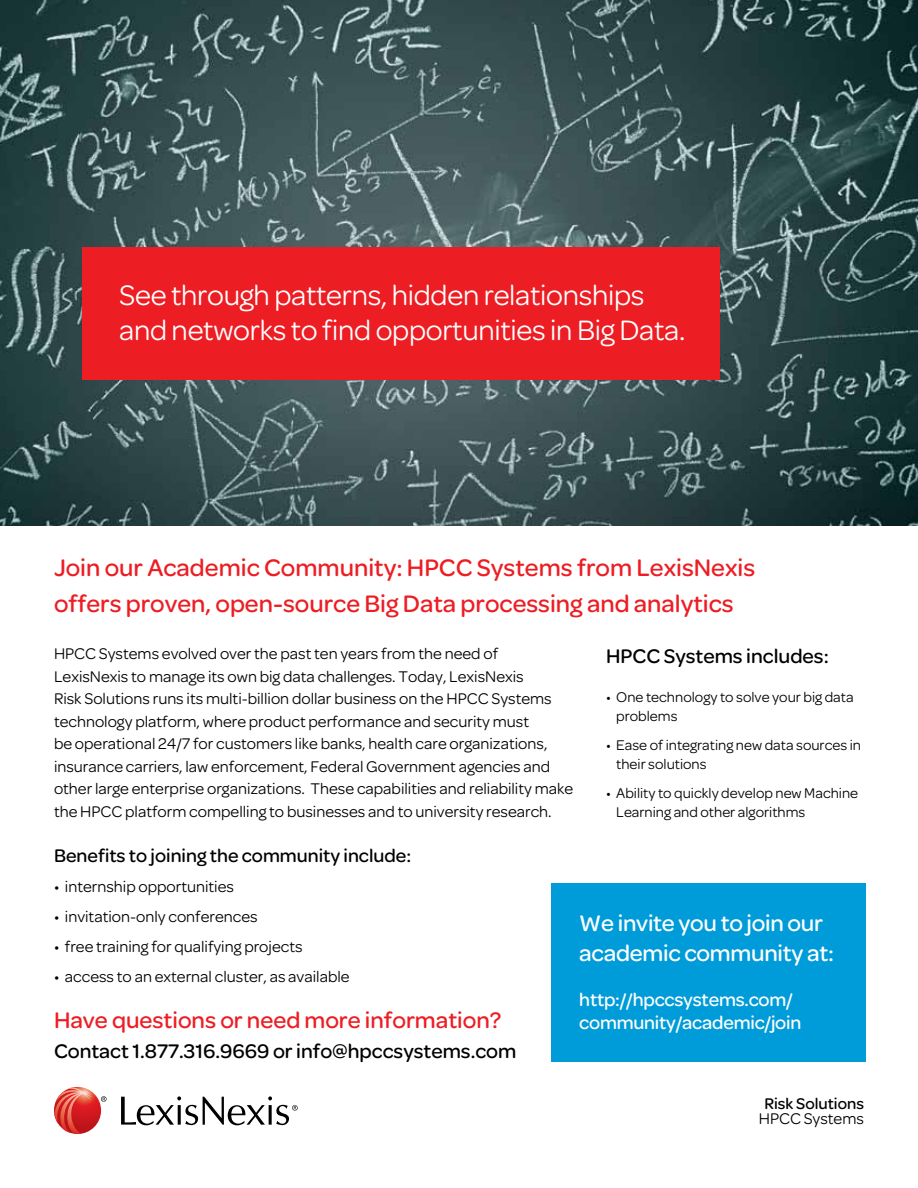
<style>
.page{position:relative;width:918px;height:1188px;background:#fff}
.page>*{position:absolute;margin:0;border:0;box-sizing:border-box;transform-origin:0 0}
.t1{font:30px/35.2px "Omnes";letter-spacing:-.01em;color:#fff}
.t2{font:500 25.5px/36px "Omnes";color:#ed1d24}
.t3{font:500 24px/30px "Omnes";letter-spacing:-.01em;color:#fff}
.t4{font:500 24px "Omnes";color:#ed1d24}
.t5{font:500 21px "Omnes";color:#000}
.t6{font:500 19.5px/22.5px "Omnes";letter-spacing:-.01em;color:#fff}
.t7{font:500 19.5px "Omnes";color:#000}
.t8{font:16.5px/22.5px "Omnes";color:#000}
.t9{font:500 16.5px "Omnes";color:#000}
.t10{font:15px/19.5px "Omnes";color:#000}
</style>
<div class="page">
<svg style="left:101px;top:1096px;width:6px;height:6px"></svg>
<svg style="left:121px;top:1096px;width:177px;height:29px"></svg>
<svg style="left:54px;top:1087px;width:47px;height:47px"></svg>
<svg style="left:54px;top:1087px;width:38px;height:47px;background:#df5e58"></svg>
<div style="left:551px;top:883px;width:314px;height:179px;background:#009cd9"></div>
<img style="left:0;top:0;width:918px;height:526px">
<div style="left:82px;top:247px;width:638px;height:132px;background:#ed1d24"></div>
<h1 class="t1" style="left:119px;top:277px;width:568px">See through patterns, hidden relationships and networks to find opportunities in Big Data.</h1>
<h2 class="t2" style="left:54px;top:550px;width:703px">Join our Academic Community: HPCC Systems from LexisNexis offers proven, open-source Big Data processing and analytics</h2>
<p class="t8" style="left:54px;top:643px;width:521px">HPCC Systems evolved over the past ten years from the need of LexisNexis to manage its own big data challenges. Today, LexisNexis<br>Risk Solutions runs its multi-billion dollar business on the HPCC Systems technology platform, where product performance and security must<br>be operational 24/7 for customers like banks, health care organizations, insurance carriers, law enforcement, Federal Government agencies and other large enterprise organizations. These capabilities and reliability make the HPCC platform compelling to businesses and to university research.</p>
<p class="t7" style="left:54px;top:844px;width:359px">Benefits to joining the community include:</p>
<p class="t8" style="left:54px;top:875px;width:182px">• internship opportunities</p>
<p class="t8" style="left:54px;top:905px;width:205px">• invitation-only conferences</p>
<p class="t8" style="left:54px;top:935px;width:250px">• free training for qualifying projects</p>
<p class="t8" style="left:54px;top:965px;width:297px">• access to an external cluster, as available</p>
<h3 class="t4" style="left:54px;top:1007px;width:449px">Have questions or need more information?</h3>
<p class="t5" style="left:54px;top:1039px;width:464px">Contact 1.877.316.9669 or info@hpccsystems.com</p>
<p class="t5" style="left:606px;top:644px;width:224px">HPCC Systems includes:</p>
<p class="t10" style="left:616px;top:687px;width:239px;text-indent:-10px">• One technology to solve your big data problems</p>
<p class="t10" style="left:616px;top:735px;width:246px;text-indent:-10px">• Ease of integrating new data sources in their solutions</p>
<p class="t10" style="left:616px;top:783px;width:244px;text-indent:-10px">• Ability to quickly develop new Machine<br>Learning and other algorithms</p>
<h3 class="t3" style="left:579px;top:908px;width:256px">We invite you to join our academic community at:</h3>
<p class="t6" style="left:579px;top:989px;width:224px">http://hpccsystems.com/ community/academic/join</p>
<p class="t9" style="left:764px;top:1094px;width:101px">Risk Solutions</p>
<p class="t8" style="left:759px;top:1107px;width:107px">HPCC Systems</p>
</div>
